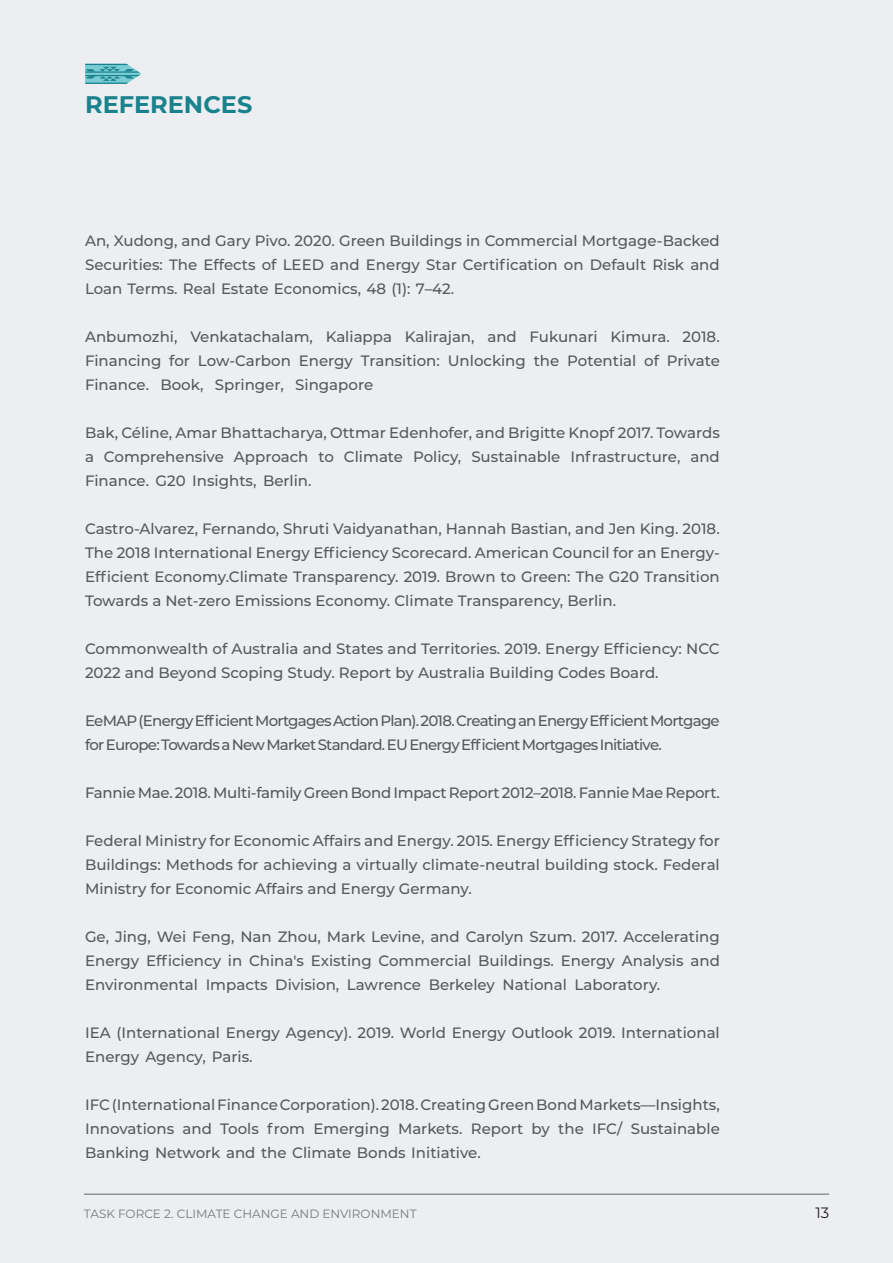
<style>
.page{position:relative;width:893px;height:1263px;background:#eceef1}
.page>*{position:absolute;margin:0;border:0;box-sizing:border-box;transform-origin:0 0}
.t1{font:700 24px "Montserrat";color:#1a828c}
.BULLETS{font:500 15px/24px "Montserrat";color:#57585a;text-align:justify}
.BULLETS-2{font:500 15px/24px "Montserrat";letter-spacing:-.05em;color:#57585a}
.BULLETS-3{font:500 15px "Montserrat";letter-spacing:-.02em;color:#57585a}
.t2{font:15px "Montserrat";color:#231f20}
.t3{font:12px "Montserrat";color:#808285}
</style>
<div class="page">
<svg style="left:85px;top:64px;width:57px;height:20px"></svg>
<p class="t1" style="left:85px;top:87px;width:169px">REFERENCES</p>
<p class="BULLETS" style="left:85px;top:228px;width:636px">An, Xudong, and Gary Pivo. 2020. Green Buildings in Commercial Mortgage‐Backed Securities: The Effects of LEED and Energy Star Certification on Default Risk and Loan Terms. Real Estate Economics, 48 (1): 7–42.</p>
<p class="BULLETS" style="left:85px;top:324px;width:636px">Anbumozhi, Venkatachalam, Kaliappa Kalirajan, and Fukunari Kimura. 2018.<br>Financing for Low-Carbon Energy Transition: Unlocking the Potential of Private Finance. Book, Springer, Singapore</p>
<p class="BULLETS" style="left:85px;top:420px;width:636px">Bak, Céline, Amar Bhattacharya, Ottmar Edenhofer, and Brigitte Knopf 2017. Towards a Comprehensive Approach to Climate Policy, Sustainable Infrastructure, and Finance. G20 Insights, Berlin.</p>
<p class="BULLETS" style="left:85px;top:516px;width:636px">Castro-Alvarez, Fernando, Shruti Vaidyanathan, Hannah Bastian, and Jen King. 2018.<br>The 2018 International Energy Efficiency Scorecard. American Council for an Energy-Efficient Economy.Climate Transparency. 2019. Brown to Green: The G20 Transition Towards a Net-zero Emissions Economy. Climate Transparency, Berlin.</p>
<p class="BULLETS" style="left:85px;top:636px;width:636px">Commonwealth of Australia and States and Territories. 2019. Energy Efficiency: NCC<br>2022 and Beyond Scoping Study. Report by Australia Building Codes Board.</p>
<p class="BULLETS-2" style="left:85px;top:708px;width:636px">EeMAP (Energy Efficient Mortgages Action Plan). 2018. Creating an Energy Efficient Mortgage for Europe: Towards a New Market Standard. EU Energy Efficient Mortgages Initiative.</p>
<p class="BULLETS-3" style="left:85px;top:782px;width:636px">Fannie Mae. 2018. Multi-family Green Bond Impact Report 2012–2018. Fannie Mae Report.</p>
<p class="BULLETS" style="left:85px;top:828px;width:636px">Federal Ministry for Economic Affairs and Energy. 2015. Energy Efficiency Strategy for Buildings: Methods for achieving a virtually climate-neutral building stock. Federal Ministry for Economic Affairs and Energy Germany.</p>
<p class="BULLETS" style="left:85px;top:924px;width:636px">Ge, Jing, Wei Feng, Nan Zhou, Mark Levine, and Carolyn Szum. 2017. Accelerating Energy Efficiency in China's Existing Commercial Buildings. Energy Analysis and Environmental Impacts Division, Lawrence Berkeley National Laboratory.</p>
<p class="BULLETS" style="left:85px;top:1020px;width:636px">IEA (International Energy Agency). 2019. World Energy Outlook 2019. International<br>Energy Agency, Paris.</p>
<p class="BULLETS" style="left:85px;top:1092px;width:636px">IFC (International Finance Corporation). 2018. Creating Green Bond Markets—Insights, Innovations and Tools from Emerging Markets. Report by the IFC/ Sustainable Banking Network and the Climate Bonds Initiative.</p>
<p class="t3" style="left:84px;top:1205px;width:334px">TASK FORCE 2. CLIMATE CHANGE AND ENVIRONMENT</p>
<p class="t2" style="left:815px;top:1202px;width:15px">13</p>
</div>
